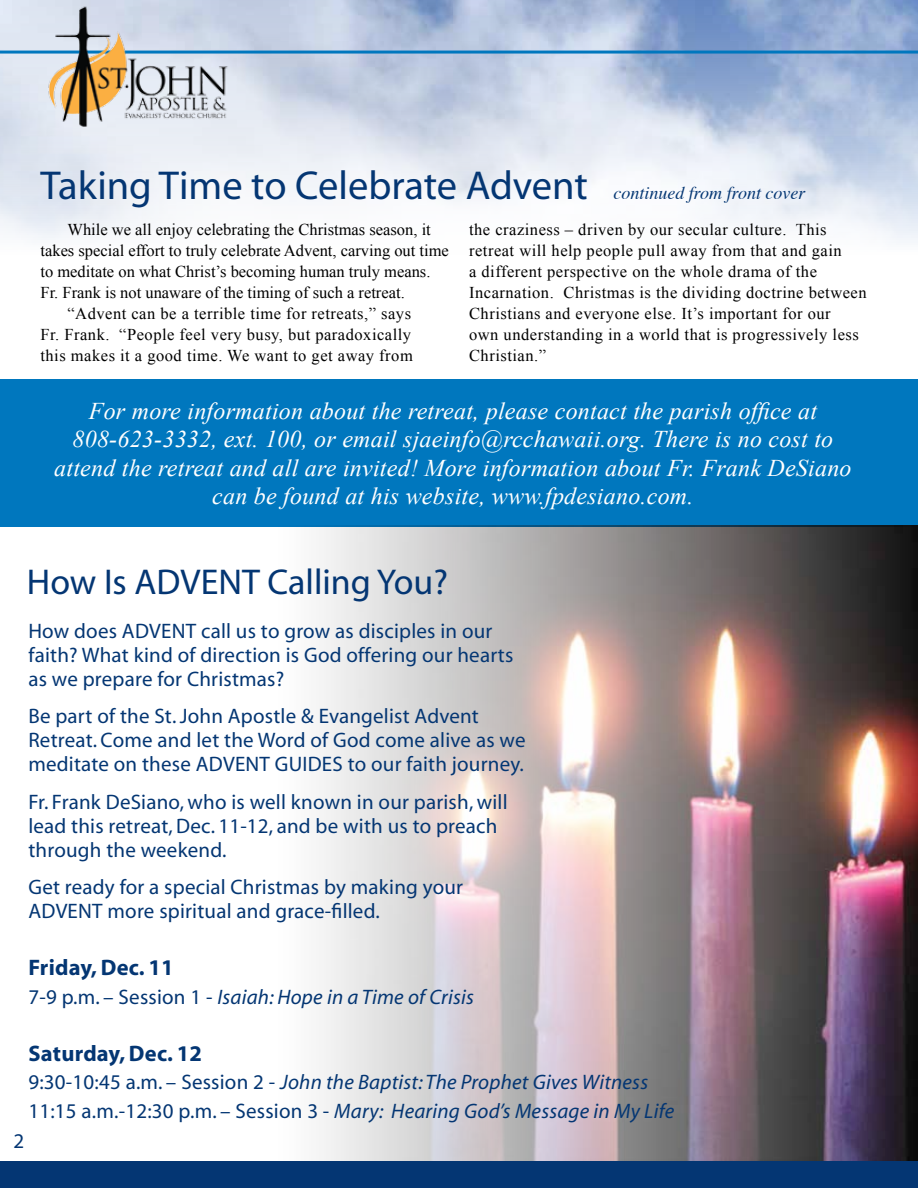
<style>
.page{position:relative;width:918px;height:1188px;background:#fff}
.page>*{position:absolute;margin:0;border:0;box-sizing:border-box;transform-origin:0 0}
.t1{font:40.5px "Myriad";color:#043673}
.t2{font:36px "Myriad";color:#043673}
.t3{font:italic 24px/28.5px "Times New Roman";letter-spacing:.01em;color:#fff;text-align:center}
.t4{font:700 22.5px "Myriad";letter-spacing:.01em;color:#043673}
.t5{font:21px/24px "Myriad";letter-spacing:.01em;color:#043673}
.t6{font:italic 21px/28.5px "Myriad";letter-spacing:.01em;color:#043673}
.t7{font:16.5px/21px "Times New Roman";letter-spacing:.03em;color:#000}
.t8{font:16.5px "Times New Roman";color:#000}
.s1{font-family:"Times";font-style:italic;font-size:18px}
.s2{font-style:normal}
</style>
<div class="page">
<img style="left:0;top:0;width:918px;height:243px">
<div style="left:0;top:1161px;width:918px;height:27px;background:#043673"></div>
<hr style="left:0;top:51px;width:918px;height:3px;background:#0077be">
<img style="left:27px;top:0;width:219px;height:141px">
<div style="left:0;top:379px;width:918px;height:148px;background:#0077be"></div>
<img style="left:319px;top:525px;width:599px;height:636px">
<h1 class="t1" style="left:40px;top:165px;width:767px">Taking Time to Celebrate Advent <span class="s1">continued from front cover</span></h1>
<p class="t8" style="left:68px;top:218px;width:365px">While we all enjoy celebrating the Christmas season, it</p>
<p class="t8" style="left:41px;top:239px;width:410px">takes special effort to truly celebrate Advent, carving out time</p>
<p class="t8" style="left:41px;top:260px;width:391px">to meditate on what Christ’s becoming human truly means.</p>
<p class="t8" style="left:41px;top:281px;width:366px">Fr. Frank is not unaware of the timing of such a retreat.</p>
<p class="t7" style="left:68px;top:302px;width:345px">“Advent can be a terrible time for retreats,” says</p>
<p class="t7" style="left:41px;top:323px;width:372px">Fr. Frank. “People feel very busy, but paradoxically</p>
<p class="t7" style="left:41px;top:344px;width:374px">this makes it a good time. We want to get away from</p>
<p class="t7" style="left:469px;top:218px;width:399px">the craziness – driven by our secular culture. This retreat will help people pull away from that and gain<br>a different perspective on the whole drama of the Incarnation. Christmas is the dividing doctrine between Christians and everyone else. It’s important for our<br>own understanding in a world that is progressively less Christian.”</p>
<p class="t3" style="left:54px;top:396px;width:799px">For more information about the retreat, please contact the parish office at 808-623-3332, ext. 100, or email sjaeinfo@rcchawaii.org. There is no cost to attend the retreat and all are invited! More information about Fr. Frank DeSiano can be found at his website, www.fpdesiano.com.</p>
<h2 class="t2" style="left:27px;top:564px;width:423px">How Is ADVENT Calling You?</h2>
<p class="t5" style="left:28px;top:619px;width:487px">How does ADVENT call us to grow as disciples in our faith? What kind of direction is God offering our hearts as we prepare for Christmas?</p>
<p class="t5" style="left:28px;top:705px;width:499px">Be part of the St. John Apostle &amp; Evangelist Advent<br>Retreat. Come and let the Word of God come alive as we meditate on these ADVENT GUIDES to our faith journey.</p>
<p class="t5" style="left:28px;top:791px;width:481px">Fr. Frank DeSiano, who is well known in our parish, will lead this retreat, Dec. 11-12, and be with us to preach through the weekend.</p>
<p class="t5" style="left:28px;top:876px;width:436px">Get ready for a special Christmas by making your<br>ADVENT more spiritual and grace-filled.</p>
<p class="t4" style="left:28px;top:956px;width:147px">Friday, Dec. 11</p>
<p class="t6" style="left:28px;top:984px;width:447px"><span class="s2">7-9 p.m. – Session 1 -</span> Isaiah: Hope in a Time of Crisis</p>
<p class="t4" style="left:28px;top:1042px;width:175px">Saturday, Dec. 12</p>
<p class="t6" style="left:28px;top:1069px;width:648px"><span class="s2">9:30-10:45 a.m. – Session 2 -</span> John the Baptist: The Prophet Gives Witness<br><span class="s2">11:15 a.m.-12:30 p.m. – Session 3 -</span> Mary: Hearing God’s Message in My Life</p>
<p class="t5" style="left:14px;top:1130px;width:12px">2</p>
</div>
